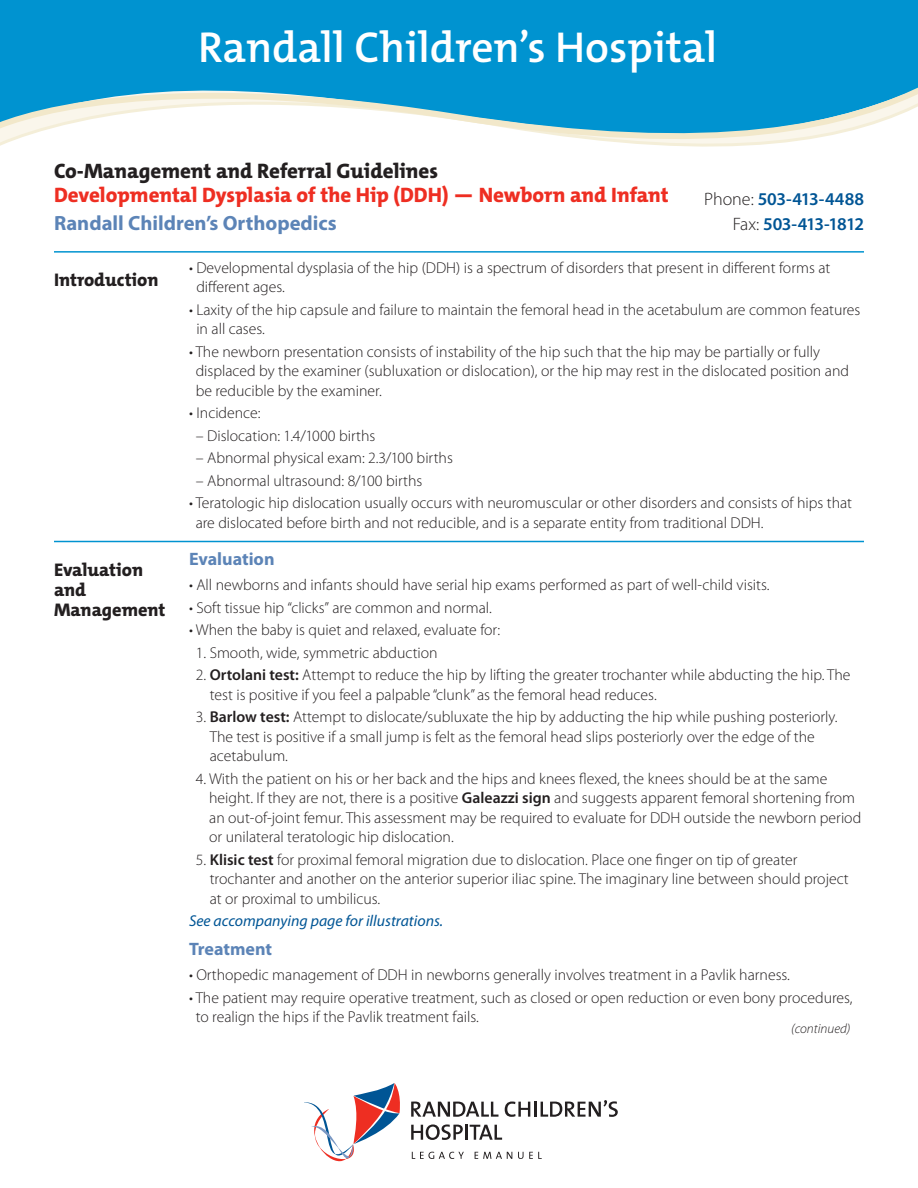
<style>
.page{position:relative;width:918px;height:1188px;background:#fff}
.page>*{position:absolute;margin:0;border:0;box-sizing:border-box;transform-origin:0 0}
.Center_Top_Headline{font:600 43.5px "The Mix C4 s";color:#fff}
.Top_Head{font:800 21px/24px "The Mix C4 s";color:#ee2e22}
.Top_Blue_Head{font:700 20.7px "Myriad Pro";color:#5c84b7}
.Text_Head{font:800 18.3px/20.2px "The Mix C4 s";color:#231f20}
.Body_copy__no_indent{font:600 18px "Myriad Pro";letter-spacing:-.01em;color:#005595}
.Body_copy__no_indent-2{font:600 18px "Myriad Pro";letter-spacing:-.055em;color:#005595}
.Text_Subhead_1_A___s{font:700 18px "Myriad Pro";color:#5c84b7}
.Text_Subhead_1{font:700 18px "Myriad Pro";letter-spacing:-.005em;color:#5c84b7}
.Body_copy__no_indent-3{font:300 15.75px/19.5px "Myriad Pro";color:#231f20}
.Body_copy__no_indent-4{font:italic 15.75px "Myriad Pro";color:#005595}
.t1{font:italic 300 13.5px "Myriad Pro";color:#231f20}
.s1{color:#231f20}
.s2{font-weight:300;color:#231f20}
.s3{font-weight:600}
</style>
<div class="page">
<div style="left:0;top:0;width:918px;height:62px;background:#0093d0"></div>
<svg style="left:0;top:62px;width:918px;height:85px"></svg>
<hr style="left:54px;top:541px;width:810px;height:1px;background:#0093d0">
<hr style="left:54px;top:251px;width:810px;height:2px;background:#0093d0">
<svg style="left:304px;top:1083px;width:96px;height:78px"></svg>
<svg style="left:412px;top:1152px;width:52px;height:7px"></svg>
<svg style="left:475px;top:1152px;width:37px;height:7px"></svg>
<svg style="left:518px;top:1152px;width:24px;height:7px"></svg>
<svg style="left:411px;top:1102px;width:87px;height:15px"></svg>
<svg style="left:505px;top:1102px;width:25px;height:15px"></svg>
<hr style="left:534px;top:1102px;width:3px;height:15px;background:#231f20">
<svg style="left:541px;top:1100px;width:77px;height:17px"></svg>
<svg style="left:411px;top:1124px;width:52px;height:16px"></svg>
<hr style="left:465px;top:1125px;width:3px;height:15px;background:#231f20">
<svg style="left:470px;top:1125px;width:32px;height:15px"></svg>
<p class="Center_Top_Headline" style="left:198px;top:20px;width:520px">Randall Children’s Hospital</p>
<p class="Top_Head" style="left:54px;top:159px;width:616px"><span class="s1">Co-Management and Referral Guidelines<br></span>Developmental Dysplasia of the Hip (DDH) — Newborn and Infant</p>
<p class="Top_Blue_Head" style="left:54px;top:211px;width:284px">Randall Children’s Orthopedics</p>
<p class="Body_copy__no_indent" style="left:704px;top:189px;width:161px"><span class="s2">Phone:</span> 503-413-4488</p>
<p class="Body_copy__no_indent-2" style="left:733px;top:214px;width:133px"><span class="s2">Fax:</span> 503-413-1812</p>
<p class="Text_Head" style="left:54px;top:270px;width:106px">Introduction</p>
<p class="Text_Head" style="left:54px;top:560px;width:113px">Evaluation and<br>Management</p>
<p class="Body_copy__no_indent-3" style="left:196px;top:258px;width:636px;text-indent:-7px">• Developmental dysplasia of the hip (DDH) is a spectrum of disorders that present in different forms at different ages.</p>
<p class="Body_copy__no_indent-3" style="left:196px;top:300px;width:666px;text-indent:-7px">• Laxity of the hip capsule and failure to maintain the femoral head in the acetabulum are common features in all cases.</p>
<p class="Body_copy__no_indent-3" style="left:196px;top:342px;width:655px;text-indent:-7px">• The newborn presentation consists of instability of the hip such that the hip may be partially or fully displaced by the examiner (subluxation or dislocation), or the hip may rest in the dislocated position and be reducible by the examiner.</p>
<p class="Body_copy__no_indent-3" style="left:189px;top:404px;width:73px">• Incidence:</p>
<p class="Body_copy__no_indent-3" style="left:196px;top:426px;width:181px">– Dislocation: 1.4/1000 births</p>
<p class="Body_copy__no_indent-3" style="left:196px;top:449px;width:258px">– Abnormal physical exam: 2.3/100 births</p>
<p class="Body_copy__no_indent-3" style="left:196px;top:471px;width:228px">– Abnormal ultrasound: 8/100 births</p>
<p class="Body_copy__no_indent-3" style="left:196px;top:494px;width:658px;text-indent:-7px">• Teratologic hip dislocation usually occurs with neuromuscular or other disorders and consists of hips that are dislocated before birth and not reducible, and is a separate entity from traditional DDH.</p>
<p class="Text_Subhead_1_A___s" style="left:189px;top:549px;width:87px">Evaluation</p>
<p class="Body_copy__no_indent-3" style="left:189px;top:575px;width:582px">• All newborns and infants should have serial hip exams performed as part of well-child visits.</p>
<p class="Body_copy__no_indent-3" style="left:189px;top:598px;width:304px">• Soft tissue hip “clicks” are common and normal.</p>
<p class="Body_copy__no_indent-3" style="left:189px;top:620px;width:313px">• When the baby is quiet and relaxed, evaluate for:</p>
<p class="Body_copy__no_indent-3" style="left:196px;top:643px;width:243px">1. Smooth, wide, symmetric abduction</p>
<p class="Body_copy__no_indent-3" style="left:210px;top:665px;width:642px;text-indent:-14px">2. <span class="s3">Ortolani test:</span> Attempt to reduce the hip by lifting the greater trochanter while abducting the hip. The test is positive if you feel a palpable “clunk” as the femoral head reduces.</p>
<p class="Body_copy__no_indent-3" style="left:210px;top:707px;width:629px;text-indent:-14px">3. <span class="s3">Barlow test:</span> Attempt to dislocate/subluxate the hip by adducting the hip while pushing posteriorly.<br>The test is positive if a small jump is felt as the femoral head slips posteriorly over the edge of the acetabulum.</p>
<p class="Body_copy__no_indent-3" style="left:209px;top:769px;width:654px;text-indent:-13px">4. With the patient on his or her back and the hips and knees flexed, the knees should be at the same height. If they are not, there is a positive <span class="s3">Galeazzi sign</span> and suggests apparent femoral shortening from an out-of-joint femur. This assessment may be required to evaluate for DDH outside the newborn period or unilateral teratologic hip dislocation.</p>
<p class="Body_copy__no_indent-3" style="left:210px;top:850px;width:641px;text-indent:-14px">5. <span class="s3">Klisic test</span> for proximal femoral migration due to dislocation. Place one finger on tip of greater trochanter and another on the anterior superior iliac spine. The imaginary line between should project at or proximal to umbilicus.</p>
<p class="Body_copy__no_indent-4" style="left:189px;top:912px;width:256px">See accompanying page for illustrations.</p>
<p class="Text_Subhead_1" style="left:189px;top:939px;width:85px">Treatment</p>
<p class="Body_copy__no_indent-3" style="left:189px;top:965px;width:603px">• Orthopedic management of DDH in newborns generally involves treatment in a Pavlik harness.</p>
<p class="Body_copy__no_indent-3" style="left:196px;top:988px;width:658px;text-indent:-7px">• The patient may require operative treatment, such as closed or open reduction or even bony procedures, to realign the hips if the Pavlik treatment fails.</p>
<p class="t1" style="left:791px;top:1021px;width:61px">(continued)</p>
</div>
